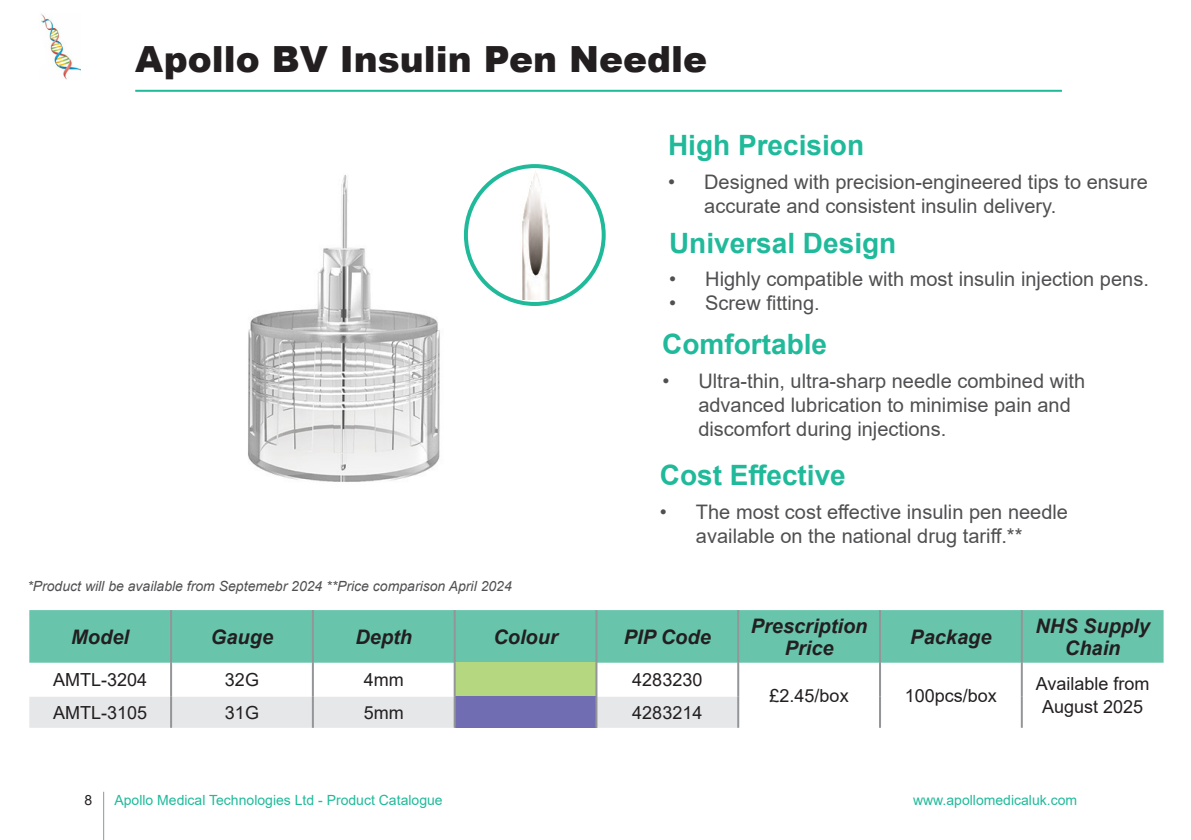
<style>
.page{position:relative;width:1191px;height:840px;background:#fff}
.page>*{position:absolute;margin:0;border:0;box-sizing:border-box;transform-origin:0 0}
.Subtitle_1{font:900 36px "Arial";color:#231f20}
.Subtitle_3_Gradient{font:700 28px "Arial";color:#20ba9b}
.t1{font:20px/24px "Arial";color:#505052}
.Footer_Right{font:italic 700 20px/22px "Arial";color:#231f20;text-align:center}
.Footer_Right-2{font:18px "Arial";color:#231f20}
.t2{font:14px "Arial";color:#20ba9b}
.Body_1{font:italic 14px "Arial";color:#505052}
.t3{font:14px "Arial";color:#231f20}
</style>
<div class="page">
<hr style="left:103px;top:791px;width:1px;height:48px;background:#939598">
<img style="left:41px;top:14px;width:40px;height:65px">
<img style="left:248px;top:164px;width:358px;height:318px">
<hr style="left:135px;top:90px;width:927px;height:2px;background:#20ba9b">
<img style="left:505px;top:165px;width:60px;height:134px">
<div style="left:464px;top:164px;width:141px;height:142px;border:4px solid #20ba9b;border-radius:50%"></div>
<div style="left:29px;top:610px;width:1134px;height:52px;background:#68c5ac"></div>
<div style="left:455px;top:662px;width:141px;height:34px;background:#b4d77f"></div>
<div style="left:29px;top:696px;width:708px;height:31px;background:#e6e7e9"></div>
<div style="left:455px;top:696px;width:141px;height:31px;background:#716db2"></div>
<hr style="left:170px;top:609px;width:2px;height:53px;background:#939598">
<hr style="left:312px;top:609px;width:2px;height:53px;background:#939598">
<hr style="left:454px;top:609px;width:2px;height:53px;background:#939598">
<hr style="left:595px;top:609px;width:2px;height:53px;background:#939598">
<hr style="left:737px;top:609px;width:2px;height:53px;background:#939598">
<hr style="left:879px;top:609px;width:2px;height:53px;background:#939598">
<hr style="left:1020px;top:609px;width:2px;height:53px;background:#939598">
<hr style="left:170px;top:662px;width:2px;height:34px;background:#939598">
<hr style="left:312px;top:662px;width:2px;height:34px;background:#939598">
<hr style="left:454px;top:662px;width:2px;height:34px;background:#939598">
<hr style="left:595px;top:662px;width:2px;height:34px;background:#939598">
<hr style="left:737px;top:662px;width:2px;height:34px;background:#939598">
<hr style="left:879px;top:662px;width:2px;height:34px;background:#939598">
<hr style="left:1020px;top:662px;width:2px;height:34px;background:#939598">
<hr style="left:170px;top:696px;width:2px;height:31px;background:#939598">
<hr style="left:312px;top:696px;width:2px;height:31px;background:#939598">
<hr style="left:454px;top:696px;width:2px;height:31px;background:#939598">
<hr style="left:595px;top:696px;width:2px;height:31px;background:#939598">
<hr style="left:737px;top:696px;width:2px;height:31px;background:#939598">
<hr style="left:879px;top:696px;width:2px;height:31px;background:#939598">
<hr style="left:1020px;top:696px;width:2px;height:31px;background:#939598">
<p class="Subtitle_1" style="left:135px;top:33px;width:573px">Apollo BV Insulin Pen Needle</p>
<p class="Subtitle_3_Gradient" style="left:668px;top:125px;width:198px">High Precision</p>
<p class="t1" style="left:704px;top:169px;width:445px;text-indent:-36px">• Designed with precision-engineered tips to ensure accurate and consistent insulin delivery.</p>
<p class="Subtitle_3_Gradient" style="left:669px;top:223px;width:229px">Universal Design</p>
<p class="t1" style="left:669px;top:267px;width:481px">• Highly compatible with most insulin injection pens.</p>
<p class="t1" style="left:669px;top:291px;width:152px">• Screw fitting.</p>
<p class="Subtitle_3_Gradient" style="left:662px;top:324px;width:166px">Comfortable</p>
<p class="t1" style="left:698px;top:369px;width:388px;text-indent:-36px">• Ultra-thin, ultra-sharp needle combined with advanced lubrication to minimise pain and discomfort during injections.</p>
<p class="Subtitle_3_Gradient" style="left:660px;top:455px;width:188px">Cost Effective</p>
<p class="t1" style="left:660px;top:499px;width:409px;text-align:center">• The most cost effective insulin pen needle available on the national drug tariff.**</p>
<p class="Body_1" style="left:27px;top:576px;width:486px">*Product will be available from Septemebr 2024 **Price comparison April 2024</p>
<p class="Footer_Right" style="left:71px;top:626px;width:59px">Model</p>
<p class="Footer_Right" style="left:211px;top:626px;width:64px">Gauge</p>
<p class="Footer_Right" style="left:355px;top:626px;width:58px">Depth</p>
<p class="Footer_Right" style="left:493px;top:626px;width:66px">Colour</p>
<p class="Footer_Right" style="left:624px;top:626px;width:89px">PIP Code</p>
<p class="Footer_Right" style="left:750px;top:615px;width:118px">Prescription<br>Price</p>
<p class="Footer_Right" style="left:910px;top:626px;width:83px">Package</p>
<p class="Footer_Right" style="left:1035px;top:615px;width:116px">NHS Supply<br>Chain</p>
<p class="Footer_Right-2" style="left:53px;top:667px;width:96px">AMTL-3204</p>
<p class="Footer_Right-2" style="left:225px;top:667px;width:36px">32G</p>
<p class="Footer_Right-2" style="left:364px;top:667px;width:41px">4mm</p>
<p class="Footer_Right-2" style="left:632px;top:667px;width:72px">4283230</p>
<p class="Footer_Right-2" style="left:769px;top:682px;width:81px">£2.45/box</p>
<p class="Footer_Right-2" style="left:905px;top:682px;width:94px">100pcs/box</p>
<p class="Footer_Right-2" style="left:1035px;top:671px;width:115px">Available from</p>
<p class="Footer_Right-2" style="left:53px;top:699px;width:96px">AMTL-3105</p>
<p class="Footer_Right-2" style="left:1042px;top:694px;width:103px">August 2025</p>
<p class="Footer_Right-2" style="left:225px;top:699px;width:36px">31G</p>
<p class="Footer_Right-2" style="left:364px;top:699px;width:41px">5mm</p>
<p class="Footer_Right-2" style="left:632px;top:699px;width:72px">4283214</p>
<p class="t3" style="left:84px;top:790px;width:9px">8</p>
<p class="t2" style="left:114px;top:790px;width:330px">Apollo Medical Technologies Ltd - Product Catalogue</p>
<p class="t2" style="left:913px;top:790px;width:166px">www.apollomedicaluk.com</p>
</div>
